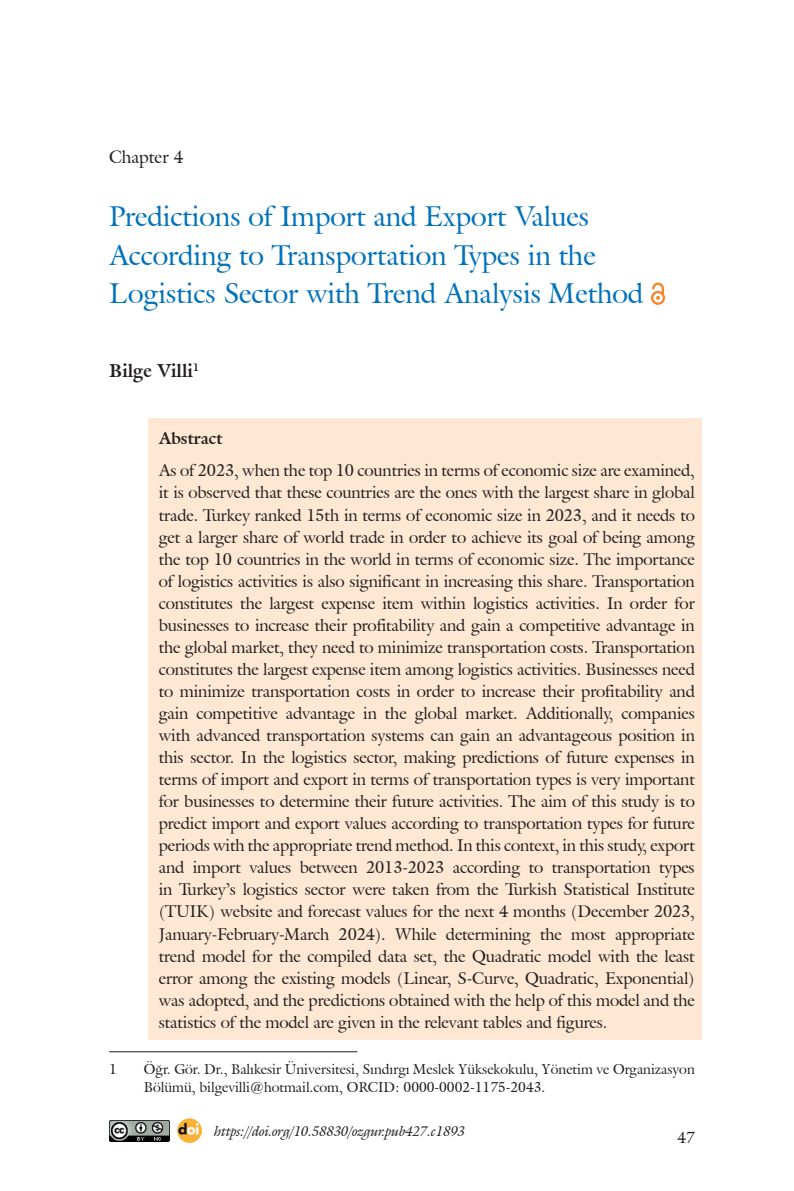
<style>
.page{position:relative;width:794px;height:1191px;background:#fff}
.page>*{position:absolute;margin:0;border:0;box-sizing:border-box;transform-origin:0 0}
.t1{font:28px/38.5px "Galliard IT Cby BT";color:#0072bc}
.t2{font:700 18.38px "Galliard IT Cby BT";color:#231f20}
.t3{font:17.5px "Galliard IT Cby BT";color:#231f20}
.t4{font:16.62px/22.1px "Galliard IT Cby BT";letter-spacing:-.005em;color:#231f20;text-align:justify}
.t5{font:700 16.62px "Galliard IT Cby BT";color:#231f20}
.t6{font:15.75px "Galliard IT Cby BT";color:#231f20}
.t7{font:14px/17.5px "Galliard IT Cby BT";color:#231f20}
.t8{font:italic 14px "Galliard IT Cby BT";color:#231f20}
</style>
<div class="page">
<div style="left:148px;top:418px;width:554px;height:621px;background:#fee8d3"></div>
<svg style="left:651px;top:282px;width:14px;height:23px"></svg>
<hr style="left:109px;top:1051px;width:248px;height:1px;background:#231f20">
<img style="left:109px;top:1120px;width:60px;height:21px">
<img style="left:177px;top:1118px;width:24px;height:24px">
<p class="t3" style="left:109px;top:145px;width:76px">Chapter 4</p>
<h1 class="t1" style="left:109px;top:197px;width:535px">Predictions of Import and Export Values<br>According to Transportation Types in the<br>Logistics Sector with Trend Analysis Method</h1>
<p class="t2" style="left:109px;top:359px;width:92px">Bilge Villi<sup>1</sup></p>
<p class="t5" style="left:159px;top:428px;width:65px">Abstract</p>
<p class="t4" style="left:159px;top:459px;width:537px">As of 2023, when the top 10 countries in terms of economic size are examined, it is observed that these countries are the ones with the largest share in global trade. Turkey ranked 15th in terms of economic size in 2023, and it needs to get a larger share of world trade in order to achieve its goal of being among the top 10 countries in the world in terms of economic size. The importance of logistics activities is also significant in increasing this share. Transportation constitutes the largest expense item within logistics activities. In order for businesses to increase their profitability and gain a competitive advantage in the global market, they need to minimize transportation costs. Transportation constitutes the largest expense item among logistics activities. Businesses need to minimize transportation costs in order to increase their profitability and gain competitive advantage in the global market. Additionally, companies with advanced transportation systems can gain an advantageous position in this sector. In the logistics sector, making predictions of future expenses in terms of import and export in terms of transportation types is very important for businesses to determine their future activities. The aim of this study is to predict import and export values according to transportation types for future periods with the appropriate trend method. In this context, in this study, export and import values between 2013-2023 according to transportation types in Turkey’s logistics sector were taken from the Turkish Statistical Institute (TUIK) website and forecast values for the next 4 months (December 2023, January-February-March 2024). While determining the most appropriate trend model for the compiled data set, the Quadratic model with the least error among the existing models (Linear, S-Curve, Quadratic, Exponential) was adopted, and the predictions obtained with the help of this model and the statistics of the model are given in the relevant tables and figures.</p>
<p class="t7" style="left:109px;top:1060px;width:9px">1</p>
<p class="t7" style="left:144px;top:1060px;width:552px">Öğr. Gör. Dr., Balıkesir Üniversitesi, Sındırgı Meslek Yüksekokulu, Yönetim ve Organizasyon<br>Bölümü, bilgevilli@hotmail.com, ORCID: 0000-0002-1175-2043.</p>
<p class="t8" style="left:214px;top:1121px;width:252px">https://doi.org/10.58830/ozgur.pub427.c1893</p>
<p class="t6" style="left:677px;top:1127px;width:19px">47</p>
</div>
